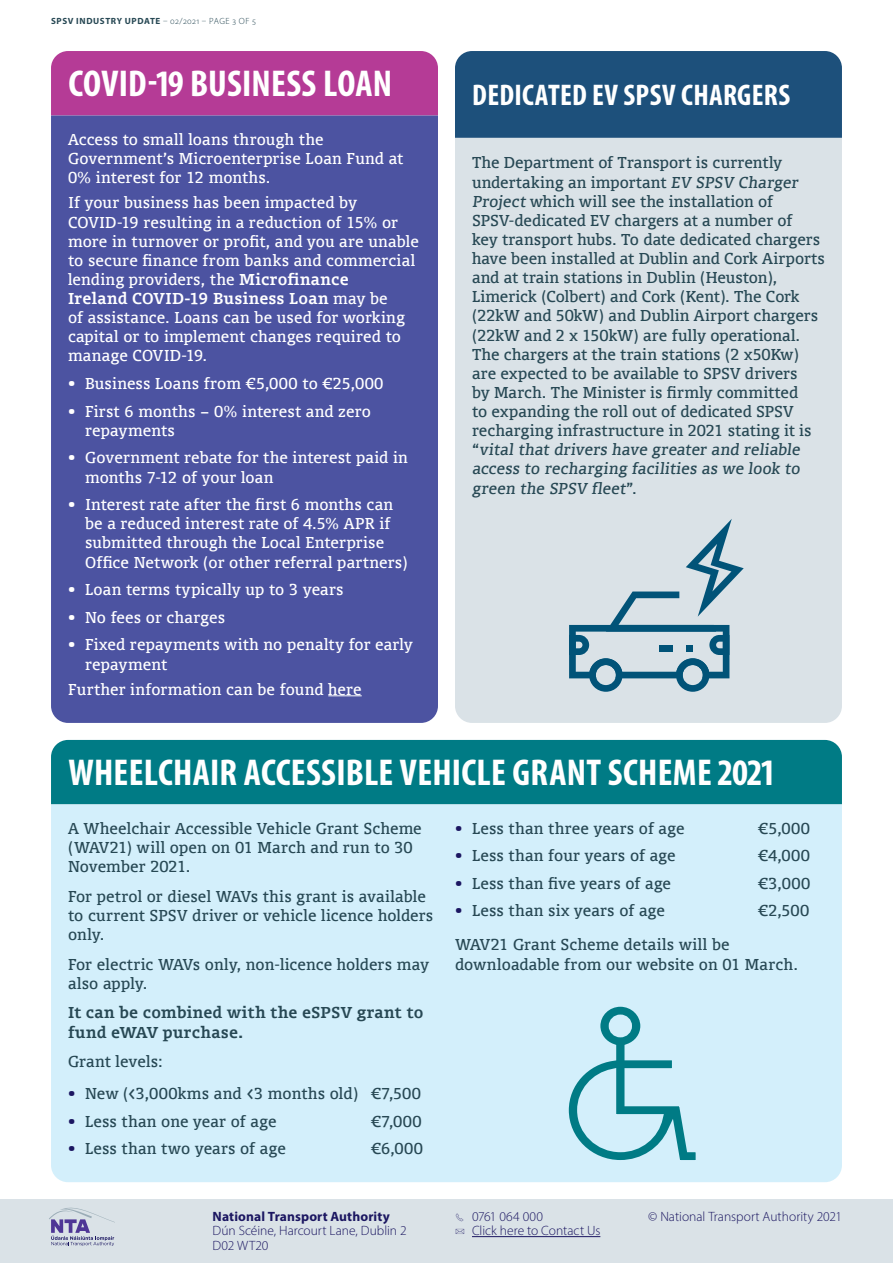
<style>
.page{position:relative;width:893px;height:1263px;background:#fff}
.page>*{position:absolute;margin:0;border:0;box-sizing:border-box;transform-origin:0 0}
.Heading_3{font:700 condensed 37.5px "Myriad Pro";letter-spacing:.005em;color:#fff}
.Heading_4{font:700 condensed 30px "Myriad Pro";letter-spacing:.01em;color:#fff}
.Body_Text_-_10pt{font:15px/19.2px "Union";letter-spacing:.005em;color:#274854}
.Body_Text_-_10pt-2{font:15px/19.2px "Union";letter-spacing:.01em;color:#fff}
.Body_Text_-_10pt-3{font:700 15px/19.2px "Union";letter-spacing:.01em;color:#274854}
.t1{font:300 13.5px/14.2px "Myriad Pro";color:#1b1661}
.t2{font:700 13.5px "Myriad Pro";letter-spacing:.01em;color:#1b1661}
.t3{font:700 9px "Myriad Pro";letter-spacing:.07em;color:#274854}
.s1{font-weight:300}
.s2{font-weight:700}
.s3{font-weight:700;color:#1b1661}
.s4{font-family:"Dingbests";font-weight:400;font-size:10.5px}
</style>
<div class="page">
<div style="left:0;top:1199px;width:893px;height:64px;background:#dae2e7"></div>
<svg style="left:49px;top:1207px;width:66px;height:39px"></svg>
<hr style="left:472px;top:1236px;width:128px;height:1px;background:#1b1661">
<div style="left:51px;top:51px;width:387px;height:65px;background:#b53b96"></div>
<div style="left:51px;top:740px;width:791px;height:64px;background:#007b85"></div>
<div style="left:51px;top:116px;width:387px;height:607px;background:#4c53a1"></div>
<hr style="left:328px;top:695px;width:34px;height:1px;background:#fff">
<div style="left:51px;top:804px;width:791px;height:378px;background:#d3effb"></div>
<div style="left:455px;top:138px;width:387px;height:585px;background:#dae2e7"></div>
<div style="left:455px;top:51px;width:387px;height:87px;background:#1d507b"></div>
<svg style="left:569px;top:519px;width:175px;height:173px;background:#afc6d1"></svg>
<svg style="left:558px;top:995px;width:149px;height:176px;background:#b0dbe7"></svg>
<p class="t3" style="left:51px;top:15px;width:206px">SPSV INDUSTRY UPDATE <span class="s1">– 02/2021 – PAGE 3 OF 5</span></p>
<p class="Heading_3" style="left:68px;top:60px;width:325px">COVID-19 BUSINESS LOAN</p>
<p class="Body_Text_-_10pt-2" style="left:68px;top:129px;width:337px">Access to small loans through the<br>Government’s Microenterprise Loan Fund at<br>0% interest for 12 months.</p>
<p class="Body_Text_-_10pt-2" style="left:68px;top:193px;width:352px">If your business has been impacted by COVID-19 resulting in a reduction of 15% or more in turnover or profit, and you are unable to secure finance from banks and commercial lending providers, the <span class="s2">Microfinance<br>Ireland COVID-19 Business Loan</span> may be<br>of assistance. Loans can be used for working capital or to implement changes required to manage COVID-19.</p>
<p class="Body_Text_-_10pt-2" style="left:68px;top:374px;width:317px"><span class="s2">•</span> Business Loans from €5,000 to €25,000</p>
<p class="Body_Text_-_10pt-2" style="left:85px;top:401px;width:287px;text-indent:-17px"><span class="s2">•</span> First 6 months – 0% interest and zero repayments</p>
<p class="Body_Text_-_10pt-2" style="left:85px;top:448px;width:324px;text-indent:-17px"><span class="s2">•</span> Government rebate for the interest paid in months 7-12 of your loan</p>
<p class="Body_Text_-_10pt-2" style="left:85px;top:495px;width:324px;text-indent:-17px"><span class="s2">•</span> Interest rate after the first 6 months can be a reduced interest rate of 4.5% APR if submitted through the Local Enterprise Office Network (or other referral partners)</p>
<p class="Body_Text_-_10pt-2" style="left:68px;top:580px;width:277px"><span class="s2">•</span> Loan terms typically up to 3 years</p>
<p class="Body_Text_-_10pt-2" style="left:68px;top:607px;width:159px"><span class="s2">•</span> No fees or charges</p>
<p class="Body_Text_-_10pt-2" style="left:85px;top:635px;width:329px;text-indent:-17px"><span class="s2">•</span> Fixed repayments with no penalty for early repayment</p>
<p class="Body_Text_-_10pt-2" style="left:68px;top:680px;width:295px">Further information can be found here</p>
<p class="Heading_4" style="left:472px;top:76px;width:320px">DEDICATED EV SPSV CHARGERS</p>
<p class="Body_Text_-_10pt" style="left:472px;top:153px;width:354px">The Department of Transport is currently undertaking an important EV SPSV Charger Project which will see the installation of SPSV-dedicated EV chargers at a number of<br>key transport hubs. To date dedicated chargers have been installed at Dublin and Cork Airports and at train stations in Dublin (Heuston), Limerick (Colbert) and Cork (Kent). The Cork (22kW and 50kW) and Dublin Airport chargers (22kW and 2 x 150kW) are fully operational.<br>The chargers at the train stations (2 x50Kw) are expected to be available to SPSV drivers<br>by March. The Minister is firmly committed<br>to expanding the roll out of dedicated SPSV recharging infrastructure in 2021 stating it is “vital that drivers have greater and reliable access to recharging facilities as we look to green the SPSV fleet”.</p>
<p class="Heading_3" style="left:68px;top:749px;width:707px">WHEELCHAIR ACCESSIBLE VEHICLE GRANT SCHEME 2021</p>
<p class="Body_Text_-_10pt" style="left:68px;top:818px;width:355px">A Wheelchair Accessible Vehicle Grant Scheme (WAV21) will open on 01 March and run to 30<br>November 2021.</p>
<p class="Body_Text_-_10pt" style="left:68px;top:886px;width:367px">For petrol or diesel WAVs this grant is available to current SPSV driver or vehicle licence holders only.</p>
<p class="Body_Text_-_10pt" style="left:68px;top:954px;width:362px">For electric WAVs only, non-licence holders may also apply.</p>
<p class="Body_Text_-_10pt-3" style="left:68px;top:1003px;width:357px">It can be combined with the eSPSV grant to fund eWAV purchase.</p>
<p class="Body_Text_-_10pt" style="left:68px;top:1052px;width:96px">Grant levels:</p>
<p class="Body_Text_-_10pt" style="left:68px;top:1084px;width:355px"><span class="s3">•</span> New (&lt;3,000kms and &lt;3 months old) €7,500</p>
<p class="Body_Text_-_10pt" style="left:68px;top:1111px;width:210px"><span class="s3">•</span> Less than one year of age</p>
<p class="Body_Text_-_10pt" style="left:371px;top:1111px;width:52px">€7,000</p>
<p class="Body_Text_-_10pt" style="left:68px;top:1139px;width:219px"><span class="s3">•</span> Less than two years of age</p>
<p class="Body_Text_-_10pt" style="left:371px;top:1139px;width:54px">€6,000</p>
<p class="Body_Text_-_10pt" style="left:455px;top:818px;width:231px"><span class="s3">•</span> Less than three years of age</p>
<p class="Body_Text_-_10pt" style="left:758px;top:818px;width:54px">€5,000</p>
<p class="Body_Text_-_10pt" style="left:455px;top:846px;width:222px"><span class="s3">•</span> Less than four years of age</p>
<p class="Body_Text_-_10pt" style="left:758px;top:846px;width:54px">€4,000</p>
<p class="Body_Text_-_10pt" style="left:455px;top:873px;width:218px"><span class="s3">•</span> Less than five years of age</p>
<p class="Body_Text_-_10pt" style="left:758px;top:873px;width:54px">€3,000</p>
<p class="Body_Text_-_10pt" style="left:455px;top:901px;width:212px"><span class="s3">•</span> Less than six years of age</p>
<p class="Body_Text_-_10pt" style="left:758px;top:901px;width:53px">€2,500</p>
<p class="Body_Text_-_10pt" style="left:455px;top:935px;width:345px">WAV21 Grant Scheme details will be downloadable from our website on 01 March.</p>
<p class="t2" style="left:213px;top:1208px;width:179px">National Transport Authority</p>
<p class="t1" style="left:648px;top:1209px;width:195px">© National Transport Authority 2021</p>
<p class="t1" style="left:213px;top:1223px;width:196px">Dún Scéine, Harcourt Lane, Dublin 2<br>D02 WT20</p>
<p class="t1" style="left:455px;top:1209px;width:147px"><span class="s4">S</span> 0761 064 000<br><span class="s4">U</span> Click here to Contact Us</p>
</div>
